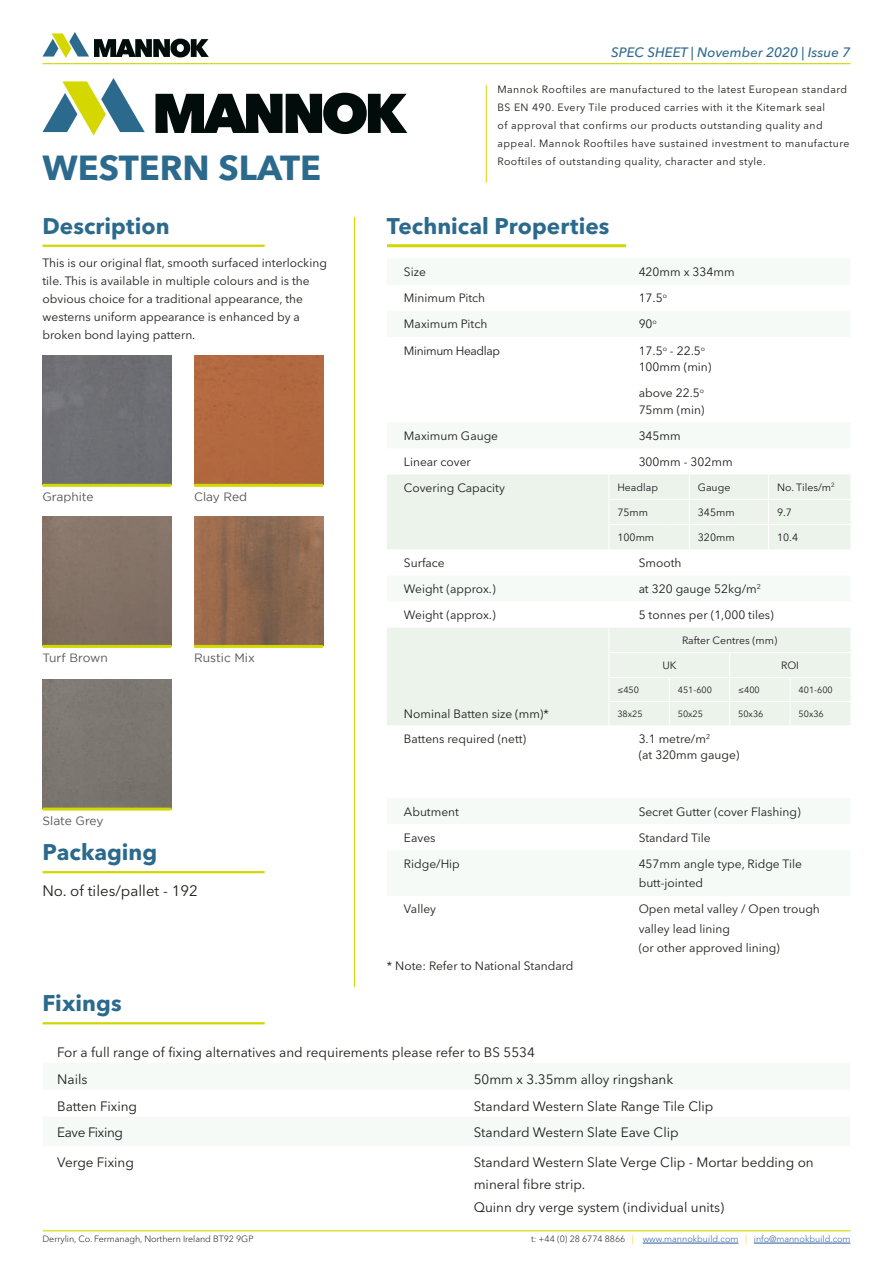
<style>
.page{position:relative;width:893px;height:1263px;background:#fff}
.page>*{position:absolute;margin:0;border:0;box-sizing:border-box;transform-origin:0 0}
.t1{font:700 34.5px "Avenir Next LT Pro";color:#2c6a8d}
.t2{font:700 22.5px "Avenir Next LT Pro";color:#2c6a8d}
.t3{font:15px "Avenir Next LT Pro";color:#1d1d1b}
.t4{font:13.5px/22.5px "Avenir Next LT Pro";color:#1d1d1b}
.t5{font:italic 500 13.5px "Avenir Next LT Pro";color:#2c6a8d}
.t6{font:13.5px "Avenir Next LT Pro";letter-spacing:-.03em;color:#1d1d1b}
.t7{font:12px/18px "Avenir Next LT Pro";color:#1d1d1b}
.t8{font:12px "Gotham";color:#575756}
.t9{font:12px "Avenir Next LT Pro";letter-spacing:-.03em;color:#1d1d1b}
.t10{font:10.5px/18px "Avenir Next LT Pro";letter-spacing:.04em;color:#1d1d1b}
.t11{font:10.5px "Avenir Next LT Pro";color:#1d1d1b}
.t12{font:300 9px "Avenir Next LT Pro";color:#275b9c}
.t13{font:300 9px "Avenir Next LT Pro";letter-spacing:-.005em;color:#1d1d1b}
.t14{font:9px "Avenir Next LT Pro";color:#1d1d1b}
.s1{color:#1d1d1b}
.s2{color:#d1d700}
</style>
<div class="page">
<hr style="left:43px;top:63px;width:807px;height:1px;background:#d1d700">
<hr style="left:43px;top:1230px;width:807px;height:1px;background:#d1d700">
<hr style="left:643px;top:1243px;width:95px;height:1px;background:#275b9c">
<hr style="left:754px;top:1243px;width:96px;height:1px;background:#275b9c">
<svg style="left:43px;top:32px;width:166px;height:26px"></svg>
<div style="left:43px;top:355px;width:129px;height:129px;background:#6e6f73"></div>
<div style="left:194px;top:355px;width:129px;height:129px;background:#b1683f"></div>
<div style="left:43px;top:679px;width:129px;height:128px;background:#7b7770"></div>
<div style="left:43px;top:517px;width:129px;height:128px;background:#837166"></div>
<img style="left:194px;top:517px;width:129px;height:128px">
<hr style="left:354px;top:217px;width:1px;height:770px;background:#d1d700">
<hr style="left:486px;top:85px;width:1px;height:98px;background:#d1d700">
<hr style="left:387px;top:244px;width:239px;height:3px;background:#d1d700">
<hr style="left:43px;top:1022px;width:222px;height:2px;background:#d1d700">
<hr style="left:43px;top:245px;width:222px;height:2px;background:#d1d700">
<hr style="left:43px;top:871px;width:222px;height:2px;background:#d1d700">
<hr style="left:43px;top:484px;width:129px;height:3px;background:#d1d700">
<hr style="left:43px;top:807px;width:129px;height:3px;background:#d1d700">
<hr style="left:43px;top:645px;width:129px;height:3px;background:#d1d700">
<hr style="left:194px;top:484px;width:129px;height:3px;background:#d1d700">
<hr style="left:194px;top:645px;width:129px;height:3px;background:#d1d700">
<svg style="left:387px;top:474px;width:463px;height:251px;fill:#ebf3eb"></svg>
<hr style="left:609px;top:499px;width:60px;height:1px;background:#fff">
<hr style="left:689px;top:499px;width:41px;height:1px;background:#fff">
<hr style="left:730px;top:499px;width:39px;height:1px;background:#fff">
<hr style="left:790px;top:499px;width:60px;height:1px;background:#fff">
<hr style="left:609px;top:524px;width:60px;height:1px;background:#fff">
<hr style="left:689px;top:524px;width:41px;height:1px;background:#fff">
<svg style="left:669px;top:474px;width:21px;height:75px;background:#ecf3ec"></svg>
<hr style="left:730px;top:524px;width:39px;height:1px;background:#fff">
<svg style="left:768px;top:474px;width:22px;height:75px;background:#ecf3ec"></svg>
<hr style="left:790px;top:524px;width:60px;height:1px;background:#fff">
<hr style="left:609px;top:677px;width:60px;height:1px;background:#fff">
<hr style="left:689px;top:677px;width:41px;height:1px;background:#fff">
<hr style="left:730px;top:677px;width:39px;height:1px;background:#fff">
<hr style="left:790px;top:677px;width:60px;height:1px;background:#fff">
<svg style="left:729px;top:653px;width:1px;height:72px"></svg>
<hr style="left:609px;top:652px;width:60px;height:1px;background:#fff">
<svg style="left:669px;top:652px;width:20px;height:1px"></svg>
<hr style="left:689px;top:652px;width:41px;height:1px;background:#fff">
<hr style="left:730px;top:652px;width:39px;height:1px;background:#fff">
<svg style="left:769px;top:652px;width:21px;height:1px"></svg>
<hr style="left:790px;top:652px;width:60px;height:1px;background:#fff">
<hr style="left:609px;top:701px;width:60px;height:1px;background:#fff">
<svg style="left:669px;top:677px;width:20px;height:48px"></svg>
<hr style="left:689px;top:701px;width:41px;height:1px;background:#fff">
<hr style="left:730px;top:701px;width:39px;height:1px;background:#fff">
<hr style="left:790px;top:701px;width:60px;height:1px;background:#fff">
<svg style="left:769px;top:677px;width:22px;height:48px"></svg>
<svg style="left:609px;top:628px;width:1px;height:97px"></svg>
<svg style="left:609px;top:474px;width:1px;height:75px"></svg>
<svg style="left:43px;top:78px;width:102px;height:57px"></svg>
<svg style="left:155px;top:93px;width:252px;height:41px"></svg>
<h1 class="t1" style="left:43px;top:147px;width:280px">WESTERN SLATE</h1>
<h2 class="t2" style="left:43px;top:212px;width:129px">Description</h2>
<p class="t7" style="left:43px;top:254px;width:286px">This is our original flat, smooth surfaced interlocking tile. This is available in multiple colours and is the obvious choice for a traditional appearance, the westerns uniform appearance is enhanced by a broken bond laying pattern.</p>
<p class="t8" style="left:43px;top:490px;width:53px">Graphite</p>
<p class="t8" style="left:43px;top:651px;width:67px">Turf Brown</p>
<p class="t8" style="left:194px;top:490px;width:55px">Clay Red</p>
<p class="t8" style="left:194px;top:651px;width:62px">Rustic Mix</p>
<p class="t8" style="left:43px;top:814px;width:62px">Slate Grey</p>
<h2 class="t2" style="left:43px;top:839px;width:116px">Packaging</h2>
<p class="t3" style="left:43px;top:882px;width:157px">No. of tiles/pallet - 192</p>
<h2 class="t2" style="left:43px;top:990px;width:81px">Fixings</h2>
<p class="t5" style="left:611px;top:44px;width:241px">SPEC SHEET | November 2020 | Issue 7</p>
<p class="t10" style="left:497px;top:80px;width:353px">Mannok Rooftiles are manufactured to the latest European standard BS EN 490. Every Tile produced carries with it the Kitemark seal<br>of approval that confirms our products outstanding quality and appeal. Mannok Rooftiles have sustained investment to manufacture Rooftiles of outstanding quality, character and style.</p>
<h2 class="t2" style="left:387px;top:212px;width:224px">Technical Properties</h2>
<p class="t7" style="left:404px;top:263px;width:23px">Size</p>
<p class="t7" style="left:639px;top:263px;width:97px">420mm x 334mm</p>
<p class="t7" style="left:404px;top:289px;width:83px">Minimum Pitch</p>
<p class="t7" style="left:639px;top:289px;width:30px">17.5<sup>o</sup></p>
<p class="t7" style="left:404px;top:315px;width:85px">Maximum Pitch</p>
<p class="t7" style="left:639px;top:315px;width:20px">90<sup>o</sup></p>
<p class="t9" style="left:404px;top:343px;width:98px">Minimum Headlap</p>
<p class="t7" style="left:639px;top:342px;width:74px;line-height:16.5px">17.5<sup>o</sup> - 22.5<sup>o<br></sup>100mm (min)</p>
<p class="t7" style="left:639px;top:385px;width:67px;line-height:16.5px">above 22.5<sup>o<br></sup>75mm (min)</p>
<p class="t7" style="left:404px;top:427px;width:96px">Maximum Gauge</p>
<p class="t7" style="left:639px;top:427px;width:44px">345mm</p>
<p class="t7" style="left:404px;top:453px;width:68px">Linear cover</p>
<p class="t7" style="left:639px;top:453px;width:95px">300mm - 302mm</p>
<p class="t7" style="left:404px;top:479px;width:102px">Covering Capacity</p>
<p class="t11" style="left:617px;top:481px;width:42px">Headlap</p>
<p class="t10" style="left:698px;top:478px;width:34px">Gauge</p>
<p class="t10" style="left:777px;top:478px;width:59px">No. Tiles/m<sup>2</sup></p>
<p class="t10" style="left:617px;top:503px;width:32px">75mm</p>
<p class="t10" style="left:698px;top:503px;width:38px">345mm</p>
<p class="t10" style="left:777px;top:503px;width:16px">9.7</p>
<p class="t10" style="left:617px;top:528px;width:38px">100mm</p>
<p class="t10" style="left:698px;top:528px;width:38px">320mm</p>
<p class="t10" style="left:777px;top:528px;width:22px">10.4</p>
<p class="t7" style="left:404px;top:554px;width:42px">Surface</p>
<p class="t7" style="left:639px;top:554px;width:44px">Smooth</p>
<p class="t7" style="left:404px;top:580px;width:93px">Weight (approx.)</p>
<p class="t7" style="left:639px;top:580px;width:124px">at 320 gauge 52kg/m<sup>2</sup></p>
<p class="t7" style="left:404px;top:606px;width:93px">Weight (approx.)</p>
<p class="t7" style="left:639px;top:606px;width:137px">5 tonnes per (1,000 tiles)</p>
<p class="t11" style="left:682px;top:634px;width:97px">Rafter Centres (mm)</p>
<p class="t7" style="left:404px;top:704px;width:146px">Nominal Batten size (mm)*</p>
<p class="t10" style="left:662px;top:656px;width:16px">UK</p>
<p class="t10" style="left:781px;top:656px;width:19px">ROI</p>
<p class="t14" style="left:617px;top:684px;width:23px">≤450</p>
<p class="t14" style="left:678px;top:684px;width:36px">451-600</p>
<p class="t14" style="left:738px;top:684px;width:23px">≤400</p>
<p class="t14" style="left:799px;top:684px;width:36px">401-600</p>
<p class="t14" style="left:617px;top:708px;width:27px">38x25</p>
<p class="t14" style="left:678px;top:708px;width:27px">50x25</p>
<p class="t14" style="left:738px;top:708px;width:27px">50x36</p>
<p class="t14" style="left:799px;top:708px;width:27px">50x36</p>
<p class="t7" style="left:404px;top:730px;width:124px">Battens required (nett)</p>
<p class="t7" style="left:639px;top:730px;width:102px;line-height:16.5px">3.1 metre/m<sup>2<br></sup>(at 320mm gauge)</p>
<p class="t7" style="left:404px;top:802px;width:57px">Abutment</p>
<p class="t7" style="left:639px;top:802px;width:163px">Secret Gutter (cover Flashing)</p>
<p class="t7" style="left:404px;top:828px;width:33px">Eaves</p>
<p class="t7" style="left:639px;top:828px;width:73px">Standard Tile</p>
<p class="t7" style="left:404px;top:855px;width:57px">Ridge/Hip</p>
<p class="t7" style="left:639px;top:854px;width:165px;line-height:19.5px">457mm angle type, Ridge Tile butt-jointed</p>
<p class="t7" style="left:404px;top:900px;width:34px">Valley</p>
<p class="t7" style="left:639px;top:899px;width:183px;line-height:19.5px">Open metal valley / Open trough valley lead lining<br>(or other approved lining)</p>
<p class="t7" style="left:387px;top:957px;width:188px">* Note: Refer to National Standard</p>
<p class="t4" style="left:57px;top:1039px;width:479px;line-height:26.8px">For a full range of fixing alternatives and requirements please refer to BS 5534<br>Nails</p>
<p class="t4" style="left:474px;top:1068px;width:201px">50mm x 3.35mm alloy ringshank</p>
<p class="t4" style="left:57px;top:1094px;width:82px">Batten Fixing</p>
<p class="t4" style="left:474px;top:1094px;width:241px">Standard Western Slate Range Tile Clip</p>
<p class="t6" style="left:57px;top:1124px;width:67px">Eave Fixing</p>
<p class="t4" style="left:474px;top:1121px;width:206px">Standard Western Slate Eave Clip</p>
<p class="t4" style="left:57px;top:1151px;width:78px">Verge Fixing</p>
<p class="t4" style="left:474px;top:1151px;width:342px">Standard Western Slate Verge Clip - Mortar bedding on mineral fibre strip.<br>Quinn dry verge system (individual units)</p>
<p class="t13" style="left:43px;top:1234px;width:212px">Derrylin, Co. Fermanagh, Northern Ireland BT92 9GP</p>
<p class="t12" style="left:531px;top:1234px;width:321px"><span class="s1">t: +44 (0) 28 6774 8866</span> <span class="s2">|</span> www.mannokbuild.com <span class="s2">|</span> info@mannokbuild.com</p>
</div>
